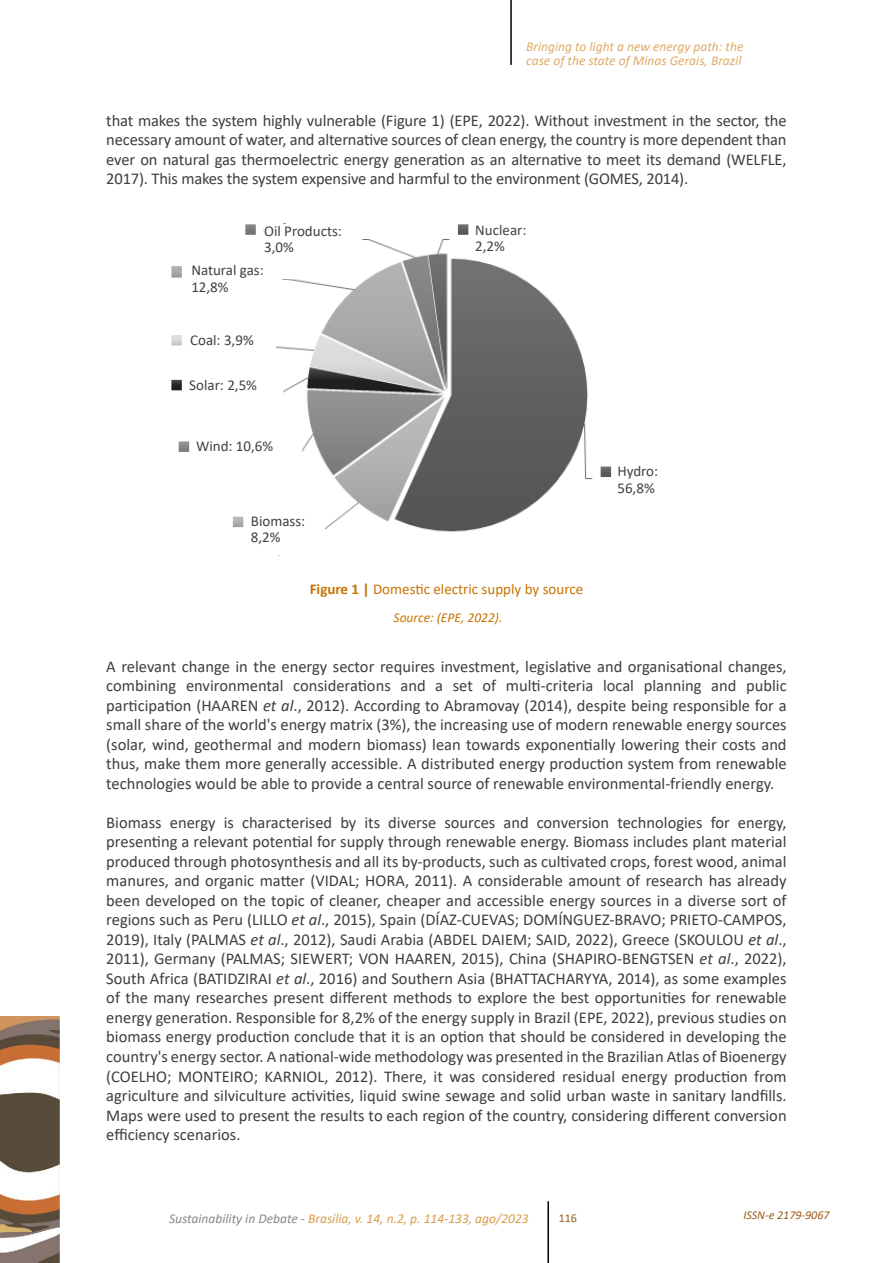
<style>
.page{position:relative;width:893px;height:1263px;background:#fff}
.page>*{position:absolute;margin:0;border:0;box-sizing:border-box;transform-origin:0 0}
.t1{font:16.5px/19.5px "Calibri";color:#3e3d40;text-align:justify}
.t2{font:15px/16.5px "Calibri";color:#414141}
.t3{font:15px "Calibri";color:#c97300}
.t4{font:italic 13.5px/13.5px "Calibri";color:#dfab66}
.t5{font:italic 13.5px "Calibri";color:#d99d4d}
.t6{font:italic 13.5px "Calibri";color:#c97300}
.t7{font:italic 12px "Calibri";color:#995d19}
.t8{font:12px "Calibri";color:#995d19}
.s1{font-weight:700}
.s2{font-style:italic}
.s3{color:#87888a}
</style>
<div class="page">
<img style="left:0;top:1016px;width:60px;height:247px">
<hr style="left:510px;top:0;width:2px;height:65px;background:#000">
<hr style="left:547px;top:1201px;width:2px;height:62px;background:#000">
<img style="left:171px;top:223px;width:441px;height:333px">
<div style="left:477px;top:217px;width:84px;height:22px;background:#fff"></div>
<div style="left:260px;top:242px;width:84px;height:22px;background:#fff"></div>
<div style="left:221px;top:257px;width:84px;height:22px;background:#fff"></div>
<div style="left:190px;top:284px;width:84px;height:22px;background:#fff"></div>
<div style="left:293px;top:217px;width:85px;height:22px;background:#fff"></div>
<div style="left:490px;top:231px;width:84px;height:33px;background:#fff"></div>
<div style="left:475px;top:223px;width:70px;height:28px;background:#fff"></div>
<div style="left:264px;top:224px;width:82px;height:28px;background:#fff"></div>
<div style="left:191px;top:264px;width:82px;height:28px;background:#fff"></div>
<div style="left:190px;top:334px;width:86px;height:21px;background:#fff"></div>
<div style="left:189px;top:379px;width:94px;height:21px;background:#fff"></div>
<div style="left:196px;top:439px;width:106px;height:21px;background:#fff"></div>
<div style="left:251px;top:514px;width:73px;height:41px;background:#fff"></div>
<p class="t4" style="left:526px;top:40px;width:219px">Bringing to light a new energy path: the case of the state of Minas Gerais, Brazil</p>
<p class="t1" style="left:106px;top:110px;width:682px">that makes the system highly vulnerable (Figure 1) (EPE, 2022). Without investment in the sector, the necessary amount of water, and alternative sources of clean energy, the country is more dependent than ever on natural gas thermoelectric energy generation as an alternative to meet its demand (WELFLE, 2017). This makes the system expensive and harmful to the environment (GOMES, 2014).</p>
<p class="t2" style="left:264px;top:222px;width:79px">Oil Products:<br>3,0%</p>
<p class="t2" style="left:191px;top:261px;width:74px">Natural gas:<br>12,8%</p>
<p class="t2" style="left:190px;top:332px;width:65px">Coal: 3,9%</p>
<p class="t2" style="left:189px;top:377px;width:69px">Solar: 2,5%</p>
<p class="t2" style="left:196px;top:437px;width:79px">Wind: 10,6%</p>
<p class="t2" style="left:251px;top:512px;width:56px">Biomass:<br>8,2%</p>
<p class="t2" style="left:475px;top:221px;width:53px">Nuclear:<br>2,2%</p>
<p class="t2" style="left:617px;top:462px;width:42px">Hydro:<br>56,8%</p>
<p class="t3" style="left:310px;top:578px;width:275px"><span class="s1">Figure 1 |</span> Domestic electric supply by source</p>
<p class="t6" style="left:394px;top:608px;width:110px">Source: (EPE, 2022).</p>
<p class="t1" style="left:106px;top:656px;width:682px">A relevant change in the energy sector requires investment, legislative and organisational changes, combining environmental considerations and a set of multi-criteria local planning and public participation (HAAREN <span class="s2">et al</span>., 2012). According to Abramovay (2014), despite being responsible for a small share of the world's energy matrix (3%), the increasing use of modern renewable energy sources (solar, wind, geothermal and modern biomass) lean towards exponentially lowering their costs and thus, make them more generally accessible. A distributed energy production system from renewable technologies would be able to provide a central source of renewable environmental-friendly energy.</p>
<p class="t1" style="left:106px;top:812px;width:682px">Biomass energy is characterised by its diverse sources and conversion technologies for energy, presenting a relevant potential for supply through renewable energy. Biomass includes plant material produced through photosynthesis and all its by-products, such as cultivated crops, forest wood, animal manures, and organic matter (VIDAL; HORA, 2011). A considerable amount of research has already been developed on the topic of cleaner, cheaper and accessible energy sources in a diverse sort of regions such as Peru (LILLO <span class="s2">et al</span>., 2015), Spain (DÍAZ-CUEVAS; DOMÍNGUEZ-BRAVO; PRIETO-CAMPOS, 2019), Italy (PALMAS <span class="s2">et al</span>., 2012), Saudi Arabia (ABDEL DAIEM; SAID, 2022), Greece (SKOULOU <span class="s2">et al</span>., 2011), Germany (PALMAS; SIEWERT; VON HAAREN, 2015), China (SHAPIRO-BENGTSEN <span class="s2">et al</span>., 2022), South Africa (BATIDZIRAI <span class="s2">et al</span>., 2016) and Southern Asia (BHATTACHARYYA, 2014), as some examples of the many researches present different methods to explore the best opportunities for renewable energy generation. Responsible for 8,2% of the energy supply in Brazil (EPE, 2022), previous studies on biomass energy production conclude that it is an option that should be considered in developing the country's energy sector. A national-wide methodology was presented in the Brazilian Atlas of Bioenergy (COELHO; MONTEIRO; KARNIOL, 2012). There, it was considered residual energy production from agriculture and silviculture activities, liquid swine sewage and solid urban waste in sanitary landfills.<br>Maps were used to present the results to each region of the country, considering different conversion efficiency scenarios.</p>
<p class="t5" style="left:169px;top:1209px;width:361px"><span class="s3">Sustainability in Debate -</span> Brasília, v. 14, n.2, p. 114-133, ago/2023</p>
<p class="t8" style="left:559px;top:1209px;width:20px">116</p>
<p class="t7" style="left:743px;top:1206px;width:88px">ISSN-e 2179-9067</p>
</div>
